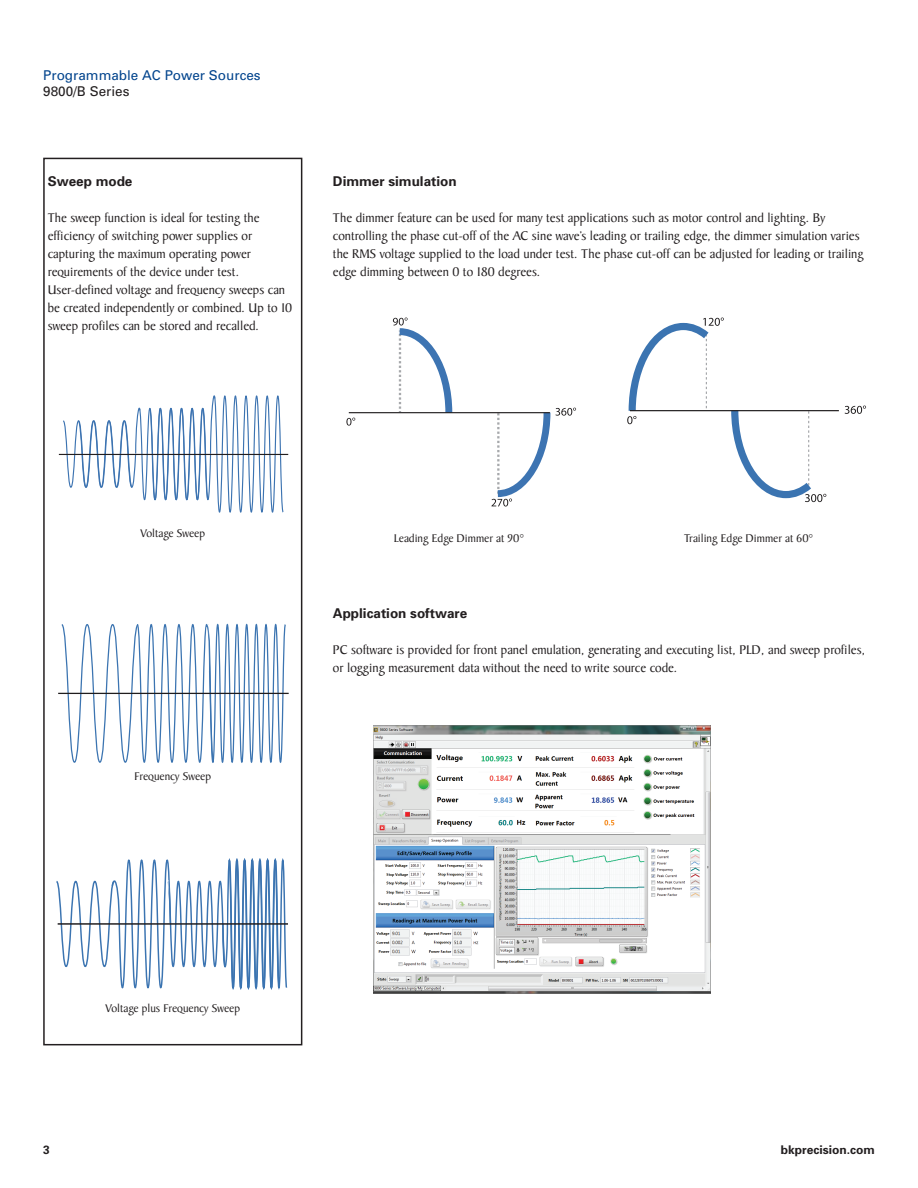
<style>
.page{position:relative;width:918px;height:1188px;background:#fff}
.page>*{position:absolute;margin:0;border:0;box-sizing:border-box;transform-origin:0 0}
.t1{font:13.5px/18px "Baker Signet";color:#231f20}
.t2{font:700 13.5px "Univers";color:#231f20}
.t3{font:13.5px "Univers";color:#02448d}
.t4{font:13.5px "Univers";color:#231f20}
.t5{font:12px "Baker Signet";color:#231f20}
.t6{font:700 12px "Univers";color:#231f20}
</style>
<div class="page">
<div style="left:43px;top:158px;width:259px;height:887px;border:2px solid #231f20"></div>
<svg style="left:61px;top:623px;width:226px;height:140px"></svg>
<hr style="left:58px;top:693px;width:231px;height:1px;background:#201d1e">
<svg style="left:62px;top:395px;width:222px;height:118px"></svg>
<hr style="left:59px;top:454px;width:229px;height:1px;background:#231f20">
<svg style="left:56px;top:859px;width:232px;height:130px"></svg>
<hr style="left:58px;top:923px;width:230px;height:2px;background:#201d1e">
<svg style="left:346px;top:418px;width:9px;height:8px"></svg>
<svg style="left:393px;top:318px;width:63px;height:96px"></svg>
<svg style="left:491px;top:407px;width:85px;height:100px"></svg>
<hr style="left:349px;top:412px;width:201px;height:1px;background:#201d1e">
<svg style="left:845px;top:406px;width:21px;height:8px"></svg>
<svg style="left:627px;top:318px;width:199px;height:184px"></svg>
<hr style="left:630px;top:410px;width:209px;height:1px;background:#201d1e">
<img style="left:374px;top:725px;width:337px;height:269px">
<p class="t3" style="left:43px;top:67px;width:219px">Programmable AC Power Sources</p>
<p class="t4" style="left:43px;top:83px;width:88px">9800/B Series</p>
<p class="t2" style="left:48px;top:173px;width:86px">Sweep mode</p>
<p class="t1" style="left:48px;top:209px;width:246px">The sweep function is ideal for testing the efficiency of switching power supplies or capturing the maximum operating power requirements of the device under test.<br>User-defined voltage and frequency sweeps can be created independently or combined. Up to 10 sweep profiles can be stored and recalled.</p>
<p class="t2" style="left:333px;top:173px;width:125px">Dimmer simulation</p>
<p class="t1" style="left:333px;top:209px;width:532px">The dimmer feature can be used for many test applications such as motor control and lighting. By controlling the phase cut-off of the AC sine wave’s leading or trailing edge, the dimmer simulation varies the RMS voltage supplied to the load under test. The phase cut-off can be adjusted for leading or trailing edge dimming between 0 to 180 degrees.</p>
<p class="t5" style="left:140px;top:526px;width:66px">Voltage Sweep</p>
<p class="t5" style="left:134px;top:770px;width:78px">Frequency Sweep</p>
<p class="t5" style="left:394px;top:531px;width:132px">Leading Edge Dimmer at 90°</p>
<p class="t5" style="left:684px;top:531px;width:131px">Trailing Edge Dimmer at 60°</p>
<p class="t2" style="left:333px;top:605px;width:136px">Application software</p>
<p class="t1" style="left:333px;top:641px;width:534px">PC software is provided for front panel emulation, generating and executing list, PLD, and sweep profiles, or logging measurement data without the need to write source code.</p>
<p class="t5" style="left:105px;top:1002px;width:136px">Voltage plus Frequency Sweep</p>
<p class="t6" style="left:43px;top:1143px;width:8px">3</p>
<p class="t6" style="left:781px;top:1143px;width:96px">bkprecision.com</p>
</div>
